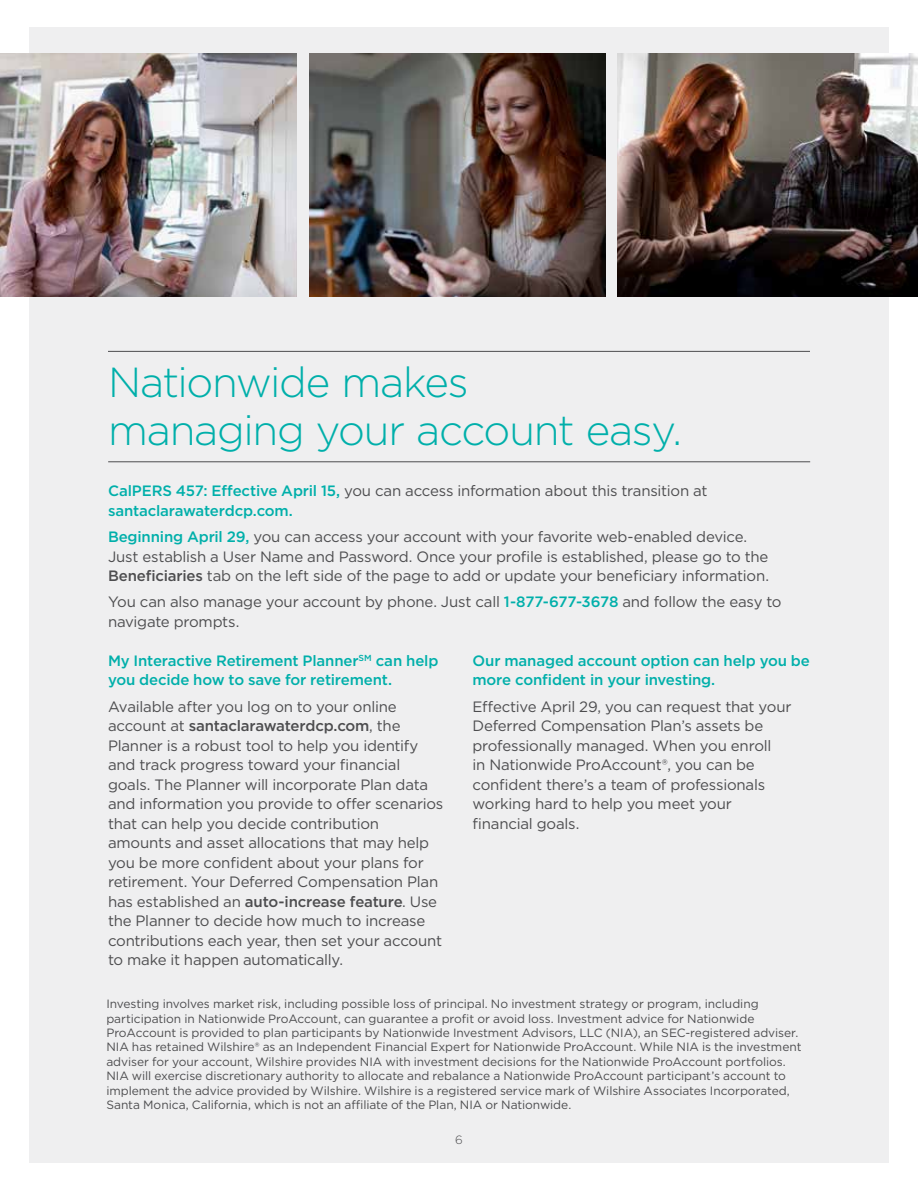
<style>
.page{position:relative;width:918px;height:1188px;background:#fff}
.page>*{position:absolute;margin:0;border:0;box-sizing:border-box;transform-origin:0 0}
.t1{font:300 42px/48px "Gotham";letter-spacing:-.03em;color:#00afaa}
.t2{font:15px/19.5px "Gotham";letter-spacing:-.015em;color:#4d4d4f}
.t3{font:500 15px/19.5px "Gotham";letter-spacing:-.01em;color:#00afaa}
.t4{font:12px/14.4px "Gotham";letter-spacing:-.005em;color:#4d4d4f}
.t5{font:300 12px "Gotham";color:#4d4d4f}
.s1{font-weight:400;color:#4d4d4f}
.s2{font-weight:500;color:#00afaa}
.s3{font-weight:500}
</style>
<div class="page">
<div style="left:29px;top:27px;width:860px;height:1136px;background:#efeff0"></div>
<img style="left:309px;top:54px;width:297px;height:243px">
<img style="left:0;top:54px;width:297px;height:243px">
<img style="left:618px;top:54px;width:300px;height:243px">
<hr style="left:108px;top:351px;width:702px;height:1px;background:#4d4d4f">
<hr style="left:108px;top:461px;width:702px;height:1px;background:#4d4d4f">
<h1 class="t1" style="left:108px;top:357px;width:576px">Nationwide makes<br>managing your account easy.</h1>
<p class="t3" style="left:108px;top:481px;width:601px">CalPERS 457: Effective April 15, <span class="s1">you can access information about this transition at </span>santaclarawaterdcp.com.</p>
<p class="t2" style="left:108px;top:527px;width:663px"><span class="s2">Beginning April 29,</span> you can access your account with your favorite web-enabled device.<br>Just establish a User Name and Password. Once your profile is established, please go to the<br><span class="s3">Beneficiaries</span> tab on the left side of the page to add or update your beneficiary information.</p>
<p class="t2" style="left:108px;top:592px;width:675px">You can also manage your account by phone. Just call <span class="s2">1-877-677-3678</span> and follow the easy to navigate prompts.</p>
<p class="t3" style="left:108px;top:651px;width:332px">My Interactive Retirement Planner<sup>SM</sup> can help you decide how to save for retirement.</p>
<p class="t2" style="left:108px;top:696px;width:337px">Available after you log on to your online account at <span class="s3">santaclarawaterdcp.com</span>, the Planner is a robust tool to help you identify and track progress toward your financial goals. The Planner will incorporate Plan data and information you provide to offer scenarios that can help you decide contribution amounts and asset allocations that may help you be more confident about your plans for retirement. Your Deferred Compensation Plan has established an <span class="s3">auto-increase feature</span>. Use the Planner to decide how much to increase contributions each year, then set your account to make it happen automatically.</p>
<p class="t3" style="left:473px;top:651px;width:339px">Our managed account option can help you be more confident in your investing.</p>
<p class="t2" style="left:473px;top:696px;width:320px">Effective April 29, you can request that your Deferred Compensation Plan’s assets be professionally managed. When you enroll<br>in Nationwide ProAccount®, you can be confident there’s a team of professionals working hard to help you meet your financial goals.</p>
<p class="t4" style="left:106px;top:996px;width:697px">Investing involves market risk, including possible loss of principal. No investment strategy or program, including participation in Nationwide ProAccount, can guarantee a profit or avoid loss. Investment advice for Nationwide ProAccount is provided to plan participants by Nationwide Investment Advisors, LLC (NIA), an SEC-registered adviser.<br>NIA has retained Wilshire® as an Independent Financial Expert for Nationwide ProAccount. While NIA is the investment adviser for your account, Wilshire provides NIA with investment decisions for the Nationwide ProAccount portfolios.<br>NIA will exercise discretionary authority to allocate and rebalance a Nationwide ProAccount participant’s account to implement the advice provided by Wilshire. Wilshire is a registered service mark of Wilshire Associates Incorporated, Santa Monica, California, which is not an affiliate of the Plan, NIA or Nationwide.</p>
<p class="t5" style="left:455px;top:1132px;width:9px">6</p>
</div>
